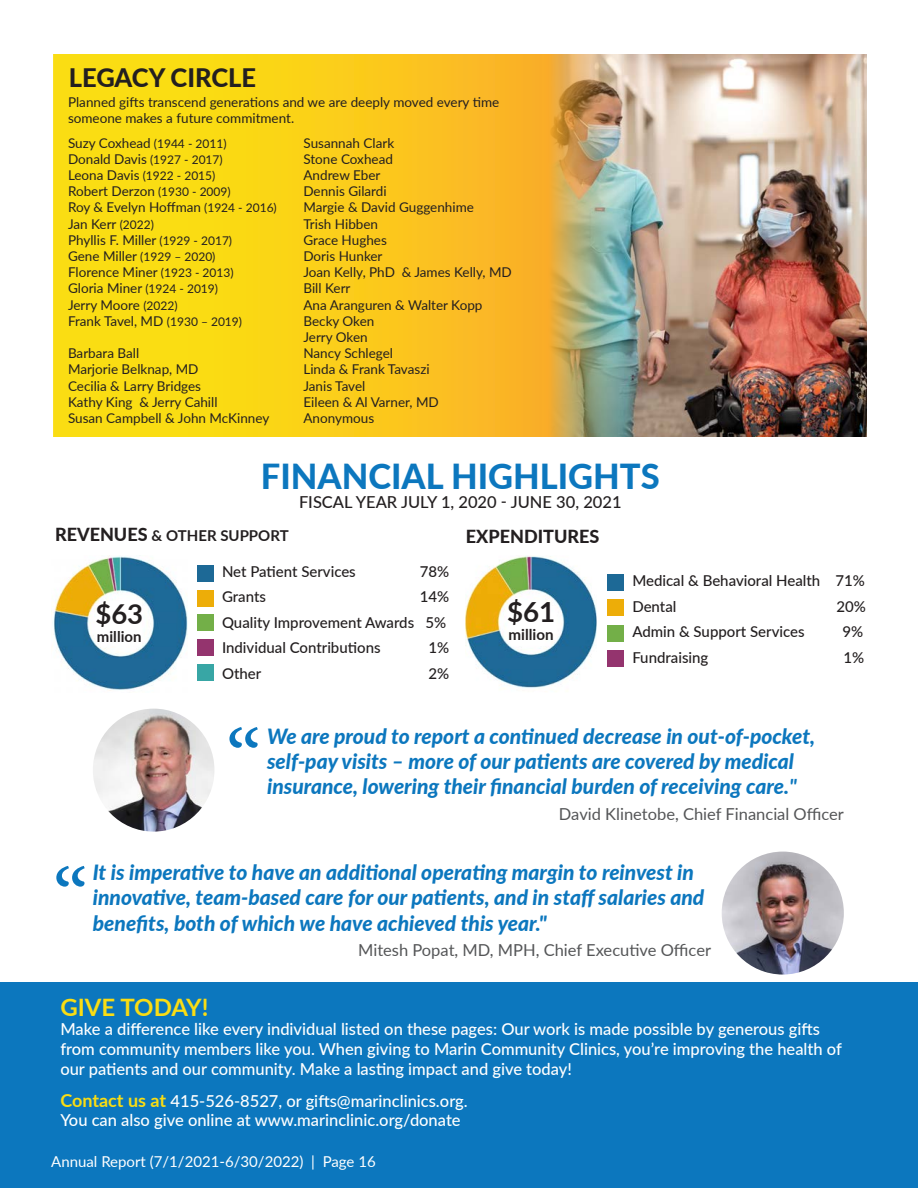
<style>
.page{position:relative;width:918px;height:1188px;background:#fff}
.page>*{position:absolute;margin:0;border:0;box-sizing:border-box;transform-origin:0 0}
.t1{font:90px "Minion Pro";color:#0c77be}
.t2{font:800 34.5px "Lato";color:#0c77be}
.t3{font:700 27.75px "Lato";color:#231f20}
.t4{font:700 27.45px "Lato";color:#231f20}
.small_head{font:800 25.5px "Lato";color:#231f20}
.t5{font:700 24px "Lato";color:#fadd13}
.t6{font:italic 800 21px/25.2px "Lato";color:#0c77be}
.t7{font:800 18px "Lato";color:#231f20}
.t8{font:500 16.5px/19.8px "Lato";color:#fff}
.t9{font:16.5px "Lato";color:#545557}
.t10{font:500 16.5px "Lato";color:#231f20}
.t11{font:700 15.15px "Lato";color:#231f20}
.t12{font:500 15px "Lato";color:#231f20}
.t13{font:15px "Lato";color:#fff}
.t14{font:700 15px "Lato";color:#231f20}
.t15{font:13.5px/16.2px "Lato";color:#231f20}
.t16{font:12px "Lato";color:#231f20}
.s1{font-size:12px}
.s2{font-size:13.5px}
.s3{font-weight:800;font-size:18px}
.s4{font-weight:700}
.s5{font-weight:700;font-size:18px;color:#fadd13}
</style>
<div class="page">
<div style="left:0;top:982px;width:918px;height:206px;background:#0c77be"></div>
<img style="left:643px;top:54px;width:224px;height:383px">
<svg style="left:54px;top:54px;width:589px;height:383px;background:#edc72a"></svg>
<img style="left:51px;top:556px;width:137px;height:135px">
<img style="left:466px;top:556px;width:130px;height:133px">
<div style="left:607px;top:574px;width:17px;height:17px;background:#1d6996"></div>
<div style="left:607px;top:599px;width:17px;height:17px;background:#edad08"></div>
<div style="left:607px;top:625px;width:17px;height:17px;background:#73af48"></div>
<div style="left:607px;top:650px;width:17px;height:17px;background:#94346e"></div>
<img style="left:93px;top:709px;width:121px;height:123px">
<img style="left:722px;top:852px;width:122px;height:123px;border-radius:61px">
<div style="left:197px;top:565px;width:16px;height:17px;background:#1d6996"></div>
<div style="left:197px;top:590px;width:16px;height:16px;background:#edad08"></div>
<div style="left:197px;top:615px;width:16px;height:16px;background:#73af48"></div>
<div style="left:197px;top:639px;width:16px;height:17px;background:#94346e"></div>
<div style="left:197px;top:664px;width:17px;height:16px;background:#38a6a5"></div>
<p class="small_head" style="left:69px;top:59px;width:189px">LEGACY CIRCLE</p>
<p class="t15" style="left:68px;top:94px;width:433px">Planned gifts transcend generations and we are deeply moved every time someone makes a future commitment.</p>
<p class="t15" style="left:68px;top:134px;width:160px">Suzy Coxhead <span class="s1">(1944 - 2011)</span></p>
<p class="t15" style="left:68px;top:150px;width:156px">Donald Davis <span class="s1">(1927 - 2017)</span></p>
<p class="t16" style="left:68px;top:167px;width:149px"><span class="s2">Leona Davis</span> (1922 - 2015)</p>
<p class="t15" style="left:68px;top:183px;width:164px">Robert Derzon <span class="s1">(1930 - 2009)</span></p>
<p class="t15" style="left:68px;top:199px;width:210px">Roy &amp; Evelyn Hoffman <span class="s1">(1924 - 2016)</span></p>
<p class="t15" style="left:68px;top:215px;width:87px">Jan Kerr <span class="s1">(2022)</span></p>
<p class="t15" style="left:68px;top:231px;width:166px">Phyllis F. Miller <span class="s1">(1929 - 2017)</span></p>
<p class="t16" style="left:68px;top:248px;width:149px"><span class="s2">Gene Miller</span> (1929 – 2020)</p>
<p class="t15" style="left:68px;top:264px;width:167px">Florence Miner <span class="s1">(1923 - 2013)</span></p>
<p class="t15" style="left:68px;top:280px;width:152px">Gloria Miner <span class="s1">(1924 - 2019)</span></p>
<p class="t15" style="left:68px;top:296px;width:111px">Jerry Moore <span class="s1">(2022)</span></p>
<p class="t15" style="left:68px;top:312px;width:176px">Frank Tavel, MD <span class="s1">(1930 – 2019)</span></p>
<p class="t15" style="left:68px;top:345px;width:73px">Barbara Ball</p>
<p class="t15" style="left:68px;top:361px;width:132px">Marjorie Belknap, MD</p>
<p class="t15" style="left:68px;top:377px;width:135px">Cecilia &amp; Larry Bridges</p>
<p class="t15" style="left:68px;top:393px;width:151px">Kathy King &amp; Jerry Cahill</p>
<p class="t15" style="left:68px;top:410px;width:203px">Susan Campbell &amp; John McKinney</p>
<p class="t15" style="left:303px;top:134px;width:92px">Susannah Clark</p>
<p class="t15" style="left:303px;top:150px;width:91px">Stone Coxhead</p>
<p class="t15" style="left:303px;top:167px;width:79px">Andrew Eber</p>
<p class="t15" style="left:303px;top:183px;width:85px">Dennis Gilardi</p>
<p class="t15" style="left:303px;top:199px;width:172px">Margie &amp; David Guggenhime</p>
<p class="t15" style="left:303px;top:215px;width:76px">Trish Hibben</p>
<p class="t15" style="left:303px;top:231px;width:85px">Grace Hughes</p>
<p class="t15" style="left:303px;top:248px;width:81px">Doris Hunker</p>
<p class="t15" style="left:303px;top:264px;width:210px">Joan Kelly, PhD &amp; James Kelly, MD</p>
<p class="t15" style="left:303px;top:280px;width:49px">Bill Kerr</p>
<p class="t15" style="left:303px;top:296px;width:181px">Ana Aranguren &amp; Walter Kopp</p>
<p class="t15" style="left:303px;top:312px;width:72px">Becky Oken</p>
<p class="t15" style="left:303px;top:329px;width:66px">Jerry Oken</p>
<p class="t15" style="left:303px;top:345px;width:91px">Nancy Schlegel</p>
<p class="t15" style="left:303px;top:361px;width:128px">Linda &amp; Frank Tavaszi</p>
<p class="t15" style="left:303px;top:377px;width:63px">Janis Tavel</p>
<p class="t15" style="left:303px;top:393px;width:137px">Eileen &amp; Al Varner, MD</p>
<p class="t15" style="left:303px;top:410px;width:72px">Anonymous</p>
<p class="t2" style="left:261px;top:450px;width:400px">FINANCIAL HIGHLIGHTS</p>
<p class="t10" style="left:299px;top:491px;width:324px">FISCAL YEAR JULY 1, 2020 - JUNE 30, 2021</p>
<p class="t14" style="left:55px;top:525px;width:235px"><span class="s3">REVENUES</span> &amp; OTHER SUPPORT</p>
<p class="t4" style="left:95px;top:594px;width:49px">$63</p>
<p class="t14" style="left:97px;top:626px;width:46px">million</p>
<p class="t12" style="left:222px;top:561px;width:135px">Net Patient Services</p>
<p class="t12" style="left:420px;top:561px;width:31px">78%</p>
<p class="t12" style="left:222px;top:586px;width:45px">Grants</p>
<p class="t12" style="left:420px;top:586px;width:31px">14%</p>
<p class="t12" style="left:222px;top:612px;width:226px">Quality Improvement Awards 5%</p>
<p class="t12" style="left:222px;top:637px;width:160px">Individual Contributions</p>
<p class="t12" style="left:428px;top:637px;width:22px">1%</p>
<p class="t12" style="left:222px;top:663px;width:41px">Other</p>
<p class="t12" style="left:428px;top:663px;width:22px">2%</p>
<p class="t7" style="left:466px;top:523px;width:135px">EXPENDITURES</p>
<p class="t3" style="left:507px;top:592px;width:50px">$61</p>
<p class="t11" style="left:509px;top:624px;width:47px">million</p>
<p class="t12" style="left:632px;top:570px;width:234px">Medical &amp; Behavioral Health 71%</p>
<p class="t12" style="left:632px;top:596px;width:46px">Dental</p>
<p class="t12" style="left:836px;top:596px;width:31px">20%</p>
<p class="t12" style="left:632px;top:621px;width:174px">Admin &amp; Support Services</p>
<p class="t12" style="left:842px;top:621px;width:22px">9%</p>
<p class="t12" style="left:632px;top:647px;width:78px">Fundraising</p>
<p class="t12" style="left:844px;top:647px;width:22px">1%</p>
<p class="t1" style="left:226px;top:702px;width:37px">“</p>
<p class="t6" style="left:267px;top:722px;width:550px">We are proud to report a continued decrease in out-of-pocket, self-pay visits – more of our patients are covered by medical insurance, lowering their financial burden of receiving care.<span class="s4">"</span></p>
<p class="t9" style="left:559px;top:802px;width:286px">David Klinetobe, Chief Financial Officer</p>
<p class="t1" style="left:53px;top:841px;width:37px">“</p>
<p class="t6" style="left:93px;top:859px;width:613px">It is imperative to have an additional operating margin to reinvest in innovative, team-based care for our patients, and in staff salaries and benefits, both of which we have achieved this year."</p>
<p class="t9" style="left:358px;top:938px;width:354px">Mitesh Popat, MD, MPH, Chief Executive Officer</p>
<p class="t5" style="left:60px;top:989px;width:150px">GIVE TODAY!</p>
<p class="t8" style="left:60px;top:1019px;width:783px">Make a difference like every individual listed on these pages: Our work is made possible by generous gifts from community members like you. When giving to Marin Community Clinics, you’re improving the health of our patients and our community. Make a lasting impact and give today!</p>
<p class="t8" style="left:60px;top:1090px;width:409px"><span class="s5">Contact us at</span> 415-526-8527, or gifts@marinclinics.org.</p>
<p class="t8" style="left:60px;top:1110px;width:402px">You can also give online at www.marinclinic.org/donate</p>
<p class="t13" style="left:51px;top:1151px;width:326px">Annual Report (7/1/2021-6/30/2022) | Page 16</p>
</div>
